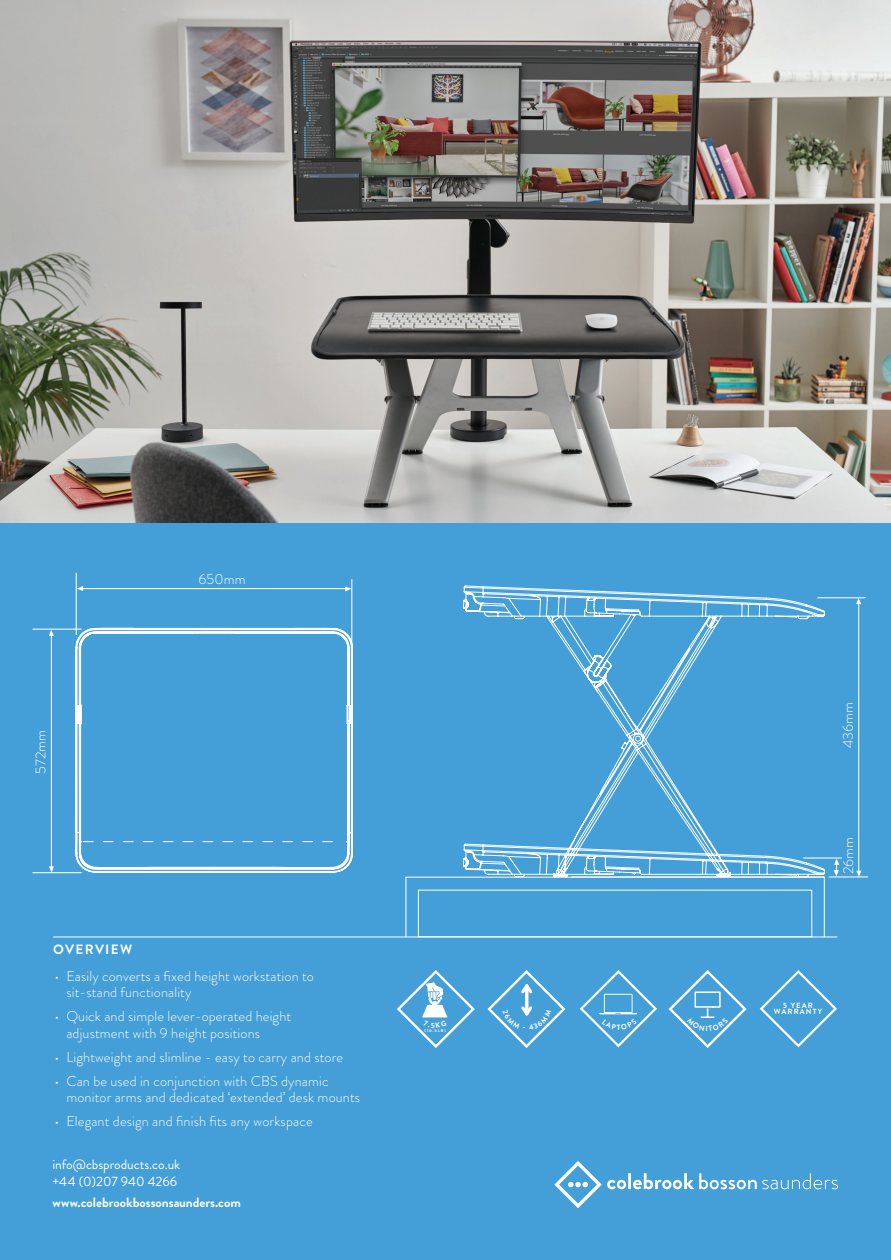
<style>
.page{position:relative;width:891px;height:1260px;background:#fff}
.page>*{position:absolute;margin:0;border:0;box-sizing:border-box;transform-origin:0 0}
.t1{font:300 14.25px/16.5px "Brandon Grotesque";letter-spacing:.01em;color:#fff}
.t2{font:13.5px/16.5px "Brandon Grotesque";color:#fff}
.t3{font:700 13.5px "Brandon Grotesque";color:#fff}
.t4{font:700 13.5px "Brandon Grotesque";letter-spacing:.095em;color:#fff}
.t5{font:700 7.5px/6.8px "Brandon Grotesque";letter-spacing:.145em;color:#fff;text-align:center}
.t6{font:700 4.2px "Brandon Grotesque";color:#fff}
</style>
<div class="page">
<div style="left:0;top:388px;width:891px;height:871px;background:#449ed7"></div>
<hr style="left:628px;top:1173px;width:3px;height:15px;background:#fff">
<svg style="left:633px;top:1173px;width:205px;height:16px"></svg>
<svg style="left:554px;top:1161px;width:72px;height:47px"></svg>
<img style="left:0;top:0;width:891px;height:523px">
<hr style="left:53px;top:936px;width:784px;height:1px;background:#fff">
<svg style="left:759px;top:970px;width:78px;height:78px"></svg>
<hr style="left:803px;top:857px;width:38px;height:1px;background:#fff">
<hr style="left:351px;top:579px;width:1px;height:64px;background:#fff">
<hr style="left:818px;top:597px;width:47px;height:1px;background:#fff">
<hr style="left:829px;top:876px;width:39px;height:1px;background:#fff">
<hr style="left:858px;top:602px;width:1px;height:270px;background:#fff">
<svg style="left:856px;top:870px;width:5px;height:6px"></svg>
<svg style="left:856px;top:597px;width:5px;height:7px"></svg>
<svg style="left:833px;top:858px;width:6px;height:18px"></svg>
<hr style="left:76px;top:573px;width:1px;height:61px;background:#fff">
<hr style="left:80px;top:588px;width:266px;height:1px;background:#fff">
<svg style="left:345px;top:586px;width:6px;height:5px"></svg>
<svg style="left:77px;top:586px;width:6px;height:5px"></svg>
<hr style="left:33px;top:628px;width:48px;height:1px;background:#fff">
<hr style="left:51px;top:632px;width:1px;height:236px;background:#fff">
<svg style="left:49px;top:866px;width:5px;height:6px"></svg>
<svg style="left:49px;top:629px;width:5px;height:7px"></svg>
<svg style="left:75px;top:628px;width:278px;height:244px"></svg>
<svg style="left:81px;top:841px;width:251px;height:1px"></svg>
<hr style="left:33px;top:872px;width:48px;height:1px;background:#fff">
<svg style="left:405px;top:585px;width:420px;height:352px"></svg>
<svg style="left:463px;top:850px;width:362px;height:27px"></svg>
<div style="left:418px;top:889px;width:394px;height:48px;border:1px solid #fff"></div>
<svg style="left:397px;top:970px;width:78px;height:78px"></svg>
<svg style="left:668px;top:970px;width:79px;height:78px"></svg>
<svg style="left:487px;top:970px;width:79px;height:78px"></svg>
<svg style="left:579px;top:970px;width:78px;height:78px"></svg>
<p class="t1" style="left:32px;top:774px;width:46px;rotate:-90deg">572mm</p>
<p class="t1" style="left:198px;top:570px;width:49px">650mm</p>
<p class="t4" style="left:53px;top:940px;width:80px">OVERVIEW</p>
<p class="t1" style="left:66px;top:967px;width:249px;text-indent:-12px">• Easily converts a fixed height workstation to sit-stand functionality</p>
<p class="t1" style="left:66px;top:1007px;width:226px;text-indent:-12px">• Quick and simple lever-operated height adjustment with 9 height positions</p>
<p class="t1" style="left:54px;top:1048px;width:290px">• Lightweight and slimline - easy to carry and store</p>
<p class="t1" style="left:66px;top:1072px;width:295px;text-indent:-12px">• Can be used in conjunction with CBS dynamic monitor arms and dedicated ‘extended’ desk mounts</p>
<p class="t1" style="left:54px;top:1112px;width:260px">• Elegant design and finish fits any workspace</p>
<p class="t2" style="left:52px;top:1156px;width:129px">info@cbsproducts.co.uk +44 (0)207 940 4266</p>
<p class="t3" style="left:52px;top:1192px;width:190px">www.colebrookbossonsaunders.com</p>
<p class="t6" style="left:425px;top:1027px;width:23px">(16.5LB)</p>
<p class="t1" style="left:840px;top:748px;width:48px;rotate:-90deg">436mm</p>
<p class="t1" style="left:840px;top:874px;width:39px;rotate:-90deg">26mm</p>
<p class="t5" style="left:774px;top:1001px;width:50px">5 YEAR<br>WARRANTY</p>
</div>
